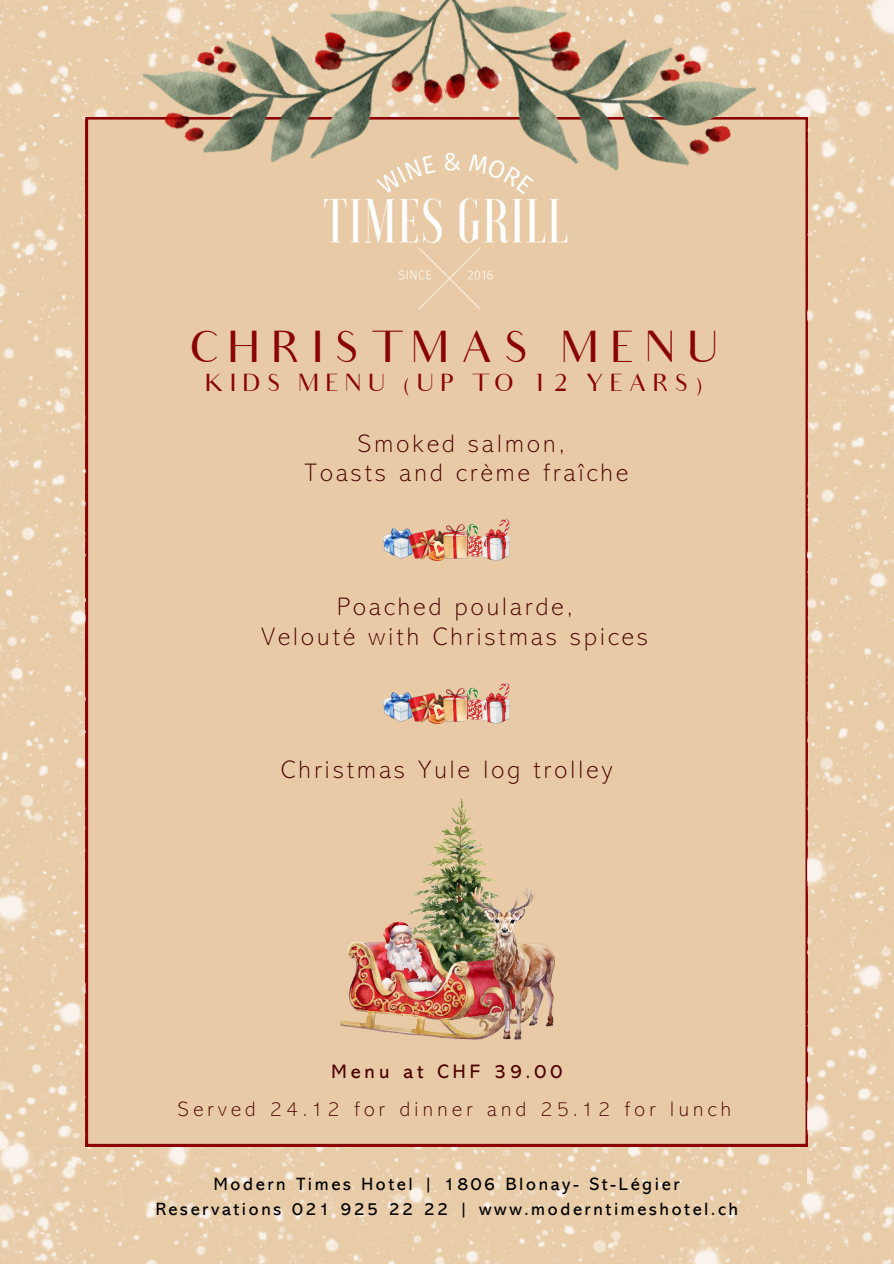
<style>
.page{position:relative;width:894px;height:1264px;background:#fff}
.page>*{position:absolute;margin:0;border:0;box-sizing:border-box;transform-origin:0 0}
.t1{font:43.5px "Audrey";letter-spacing:.21em;color:#8a0407}
.t2{font:200 25.5px/29.2px "Abadi";letter-spacing:.125em;color:#4c0101;text-align:center}
.t3{font:24px "Audrey";letter-spacing:.21em;color:#8a0407}
.t4{font:200 21px "Abadi";letter-spacing:.21em;color:#4c0101}
.t5{font:19.5px "Abadi";letter-spacing:.21em;color:#4c0101}
.t6{font:17.85px "Abadi";letter-spacing:.15em;color:#000}
</style>
<div class="page">
<img style="left:86px;top:1147px;width:807px;height:116px">
<div style="left:86px;top:117px;width:721px;height:1029px;background:#e8cba6"></div>
<img style="left:0;top:0;width:893px;height:116px">
<img style="left:474px;top:0;width:296px;height:223px">
<img style="left:314px;top:138px;width:280px;height:174px">
<img style="left:807px;top:78px;width:86px;height:1168px">
<img style="left:0;top:115px;width:86px;height:1148px">
<img style="left:125px;top:0;width:349px;height:221px">
<img style="left:384px;top:520px;width:126px;height:40px">
<img style="left:339px;top:795px;width:215px;height:244px">
<img style="left:384px;top:683px;width:126px;height:40px">
<p class="t1" style="left:189px;top:327px;width:532px">CHRISTMAS MENU</p>
<p class="t3" style="left:205px;top:371px;width:500px">KIDS MENU (UP TO 12 YEARS)</p>
<h3 class="t2" style="left:304px;top:428px;width:325px">Smoked salmon,<br>Toasts and crème fraîche</h3>
<p class="t2" style="left:261px;top:592px;width:388px">Poached poularde,<br>Velouté with Christmas spices</p>
<h3 class="t2" style="left:281px;top:755px;width:332px">Christmas Yule log trolley</h3>
<h2 class="t5" style="left:331px;top:1060px;width:232px">Menu at CHF 39.00</h2>
<h4 class="t4" style="left:178px;top:1096px;width:554px">Served 24.12 for dinner and 25.12 for lunch</h4>
<p class="t6" style="left:214px;top:1173px;width:467px">Modern Times Hotel | 1806 Blonay- St-Légier</p>
<p class="t6" style="left:156px;top:1199px;width:583px">Reservations 021 925 22 22 | www.moderntimeshotel.ch</p>
</div>
